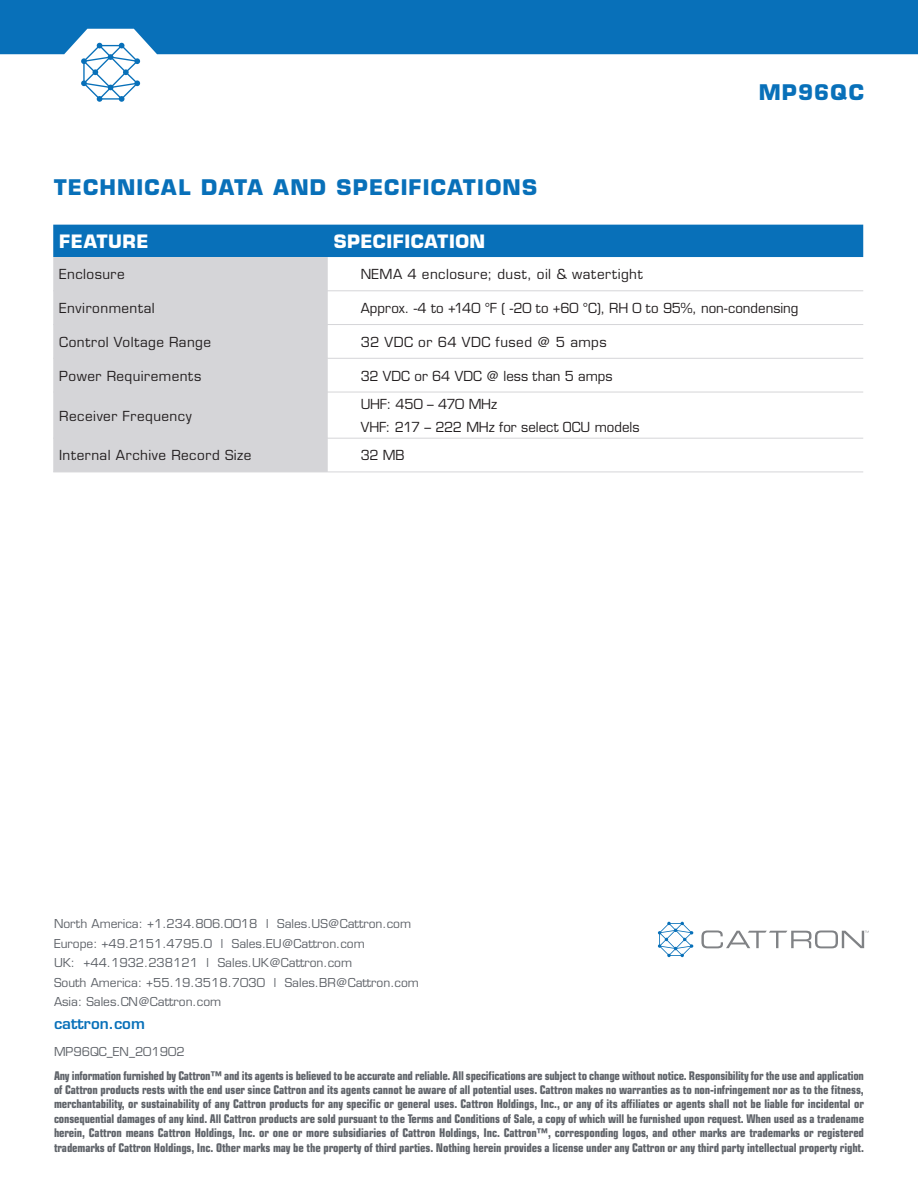
<style>
.page{position:relative;width:918px;height:1188px;background:#fff}
.page>*{position:absolute;margin:0;border:0;box-sizing:border-box;transform-origin:0 0}
.t1{font:700 21px "Eurostile";letter-spacing:.055em;color:#0870b9}
.t2{font:700 18px "Eurostile";letter-spacing:.025em;color:#fff}
.t3{font:600 15px "Eurostile";color:#0870b9}
.Bullet_Text_no_inden{font:13.5px "Eurostile";letter-spacing:.03em;color:#231f20}
.Bullet_Text_no_inden-2{font:13.5px "Eurostile";color:#231f20}
.Bullet_Text_no_inden-3{font:13.5px "Eurostile";letter-spacing:-.015em;color:#231f20}
.t4{font:700 condensed 12px/14.4px "Eurostile";letter-spacing:-.01em;color:#5f6369;text-align:justify}
.t5{font:12px "Eurostile";color:#5f6369}
</style>
<div class="page">
<div style="left:0;top:0;width:918px;height:54px;background:#0870b9"></div>
<svg style="left:81px;top:43px;width:59px;height:59px"></svg>
<div style="left:53px;top:225px;width:810px;height:32px;background:#0870b9"></div>
<div style="left:53px;top:257px;width:275px;height:215px;background:#d5d5d8"></div>
<hr style="left:53px;top:290px;width:275px;height:1px;background:#d5d5d8">
<hr style="left:328px;top:290px;width:535px;height:1px;background:#d5d5d8">
<hr style="left:53px;top:324px;width:275px;height:1px;background:#d5d5d8">
<hr style="left:328px;top:324px;width:535px;height:1px;background:#d5d5d8">
<hr style="left:53px;top:358px;width:275px;height:1px;background:#d5d5d8">
<hr style="left:328px;top:358px;width:535px;height:1px;background:#d5d5d8">
<hr style="left:53px;top:392px;width:275px;height:1px;background:#d5d5d8">
<hr style="left:328px;top:392px;width:535px;height:1px;background:#d5d5d8">
<hr style="left:53px;top:438px;width:275px;height:1px;background:#d5d5d8">
<hr style="left:328px;top:438px;width:535px;height:1px;background:#d5d5d8">
<hr style="left:53px;top:472px;width:275px;height:1px;background:#d5d5d8">
<hr style="left:328px;top:472px;width:535px;height:1px;background:#d5d5d8">
<svg style="left:658px;top:922px;width:35px;height:35px"></svg>
<svg style="left:701px;top:931px;width:168px;height:17px"></svg>
<p class="t1" style="left:759px;top:79px;width:107px">MP96QC</p>
<p class="t1" style="left:54px;top:174px;width:485px">TECHNICAL DATA AND SPECIFICATIONS</p>
<p class="t2" style="left:59px;top:230px;width:91px">FEATURE</p>
<p class="t2" style="left:334px;top:230px;width:153px">SPECIFICATION</p>
<p class="Bullet_Text_no_inden" style="left:59px;top:266px;width:67px">Enclosure</p>
<p class="Bullet_Text_no_inden" style="left:361px;top:266px;width:283px">NEMA 4 enclosure; dust, oil &amp; watertight</p>
<p class="Bullet_Text_no_inden" style="left:59px;top:300px;width:97px">Environmental</p>
<p class="Bullet_Text_no_inden-2" style="left:361px;top:300px;width:439px">Approx. -4 to +140 °F ( -20 to +60 °C), RH 0 to 95%, non-condensing</p>
<p class="Bullet_Text_no_inden" style="left:59px;top:334px;width:153px">Control Voltage Range</p>
<p class="Bullet_Text_no_inden" style="left:361px;top:334px;width:248px">32 VDC or 64 VDC fused @ 5 amps</p>
<p class="Bullet_Text_no_inden" style="left:59px;top:368px;width:144px">Power Requirements</p>
<p class="Bullet_Text_no_inden-2" style="left:361px;top:368px;width:253px">32 VDC or 64 VDC @ less than 5 amps</p>
<p class="Bullet_Text_no_inden" style="left:59px;top:407px;width:134px">Receiver Frequency</p>
<p class="Bullet_Text_no_inden-3" style="left:361px;top:396px;width:138px">UHF: 450 – 470 MHz</p>
<p class="Bullet_Text_no_inden-2" style="left:361px;top:419px;width:280px">VHF: 217 – 222 MHz for select OCU models</p>
<p class="Bullet_Text_no_inden" style="left:59px;top:447px;width:194px">Internal Archive Record Size</p>
<p class="Bullet_Text_no_inden" style="left:361px;top:447px;width:45px">32 MB</p>
<p class="t5" style="left:54px;top:917px;width:359px">North America: +1.234.806.0018 | Sales.US@Cattron.com</p>
<p class="t5" style="left:54px;top:936px;width:312px">Europe: +49.2151.4795.0 | Sales.EU@Cattron.com</p>
<p class="t5" style="left:54px;top:956px;width:300px">UK: +44.1932.238121 | Sales.UK@Cattron.com</p>
<p class="t5" style="left:54px;top:975px;width:366px">South America: +55.19.3518.7030 | Sales.BR@Cattron.com</p>
<p class="t5" style="left:54px;top:995px;width:169px">Asia: Sales.CN@Cattron.com</p>
<p class="t3" style="left:54px;top:1014px;width:92px">cattron.com</p>
<p class="t5" style="left:54px;top:1045px;width:132px">MP96QC_EN_201902</p>
<p class="t4" style="left:54px;top:1068px;width:812px">Any information furnished by Cattron™ and its agents is believed to be accurate and reliable. All specifications are subject to change without notice. Responsibility for the use and application of Cattron products rests with the end user since Cattron and its agents cannot be aware of all potential uses. Cattron makes no warranties as to non-infringement nor as to the fitness, merchantability, or sustainability of any Cattron products for any specific or general uses. Cattron Holdings, Inc., or any of its affiliates or agents shall not be liable for incidental or consequential damages of any kind. All Cattron products are sold pursuant to the Terms and Conditions of Sale, a copy of which will be furnished upon request. When used as a tradename herein, Cattron means Cattron Holdings, Inc. or one or more subsidiaries of Cattron Holdings, Inc. Cattron™, corresponding logos, and other marks are trademarks or registered trademarks of Cattron Holdings, Inc. Other marks may be the property of third parties. Nothing herein provides a license under any Cattron or any third party intellectual property right.</p>
</div>
